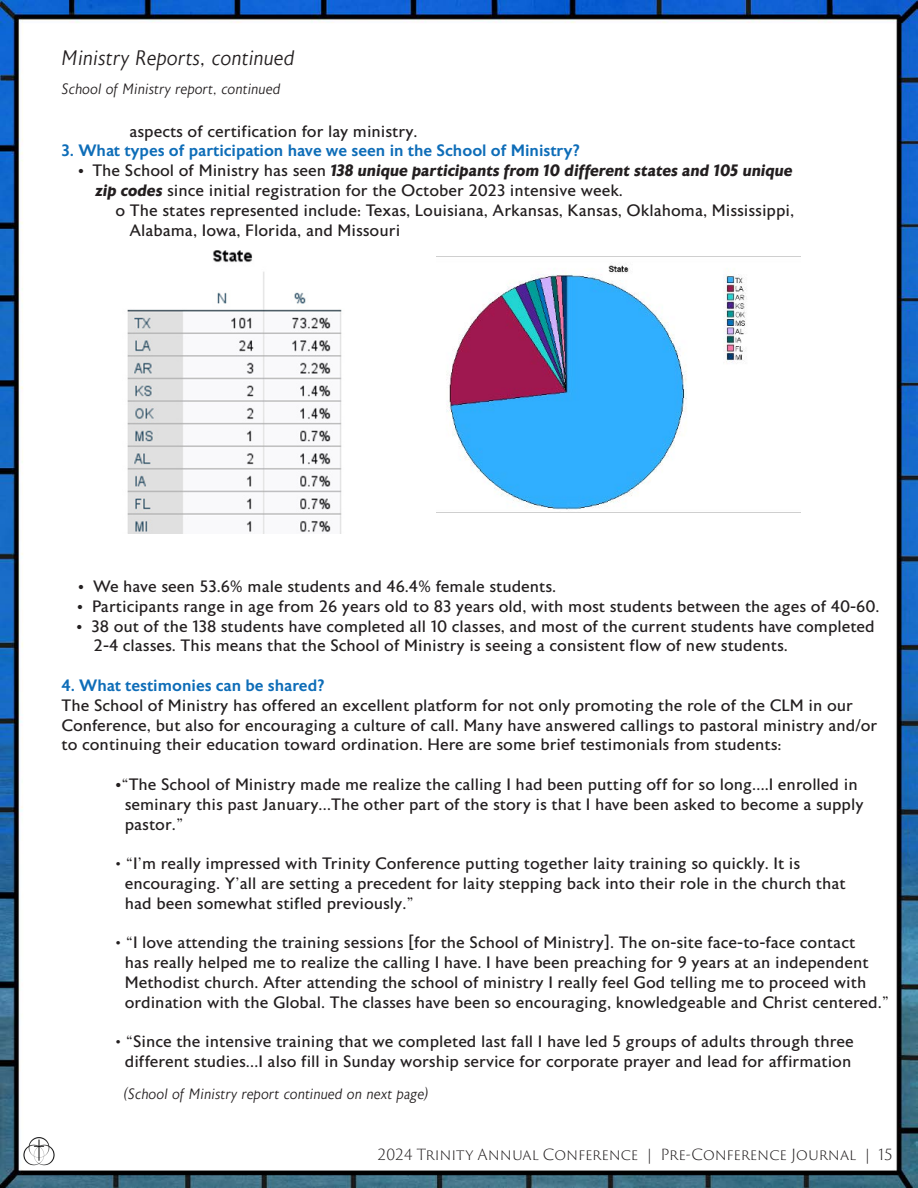
<style>
.page{position:relative;width:918px;height:1188px;background:#fff}
.page>*{position:absolute;margin:0;border:0;box-sizing:border-box;transform-origin:0 0}
.t1{font:italic 300 21px "Astoria Sans";color:#231f20}
.t2{font:16.5px/19.8px "Astoria Sans";color:#231f20}
.t3{font:500 16.5px "Astoria Sans";color:#0e6db8}
.t4{font:italic 300 15px "Astoria Sans";color:#231f20}
.t5{font:300 15px "Trajan Sans Pro";letter-spacing:-.01em;color:#231f20}
.s1{font-weight:800}
.s2{font-weight:700;font-style:italic}
</style>
<div class="page">
<img style="left:0;top:0;width:918px;height:1188px">
<img style="left:23px;top:1135px;width:32px;height:32px">
<img style="left:122px;top:251px;width:227px;height:282px">
<img style="left:436px;top:256px;width:364px;height:257px">
<p class="t1" style="left:62px;top:46px;width:235px">Ministry Reports, continued</p>
<p class="t4" style="left:62px;top:81px;width:220px">School of Ministry report, continued</p>
<p class="t2" style="left:129px;top:122px;width:290px">aspects of certification for lay ministry.</p>
<p class="t3" style="left:62px;top:142px;width:520px">3. What types of participation have we seen in the School of Ministry?</p>
<p class="t2" style="left:95px;top:161px;width:699px;text-indent:-17px"><span class="s1">•</span> The School of Ministry has seen <span class="s2">138 unique participants from 10 different states and 105 unique zip codes</span> since initial registration for the October 2023 intensive week.</p>
<p class="t2" style="left:129px;top:201px;width:666px;text-indent:-14px">o The states represented include: Texas, Louisiana, Arkansas, Kansas, Oklahoma, Mississippi,<br>Alabama, Iowa, Florida, and Missouri</p>
<p class="t2" style="left:78px;top:577px;width:480px"><span class="s1">•</span> We have seen 53.6% male students and 46.4% female students.</p>
<p class="t2" style="left:77px;top:597px;width:804px"><span class="s1">•</span> Participants range in age from 26 years old to 83 years old, with most students between the ages of 40-60.</p>
<p class="t2" style="left:94px;top:617px;width:782px;text-indent:-17px"><span class="s1">•</span> 38 out of the 138 students have completed all 10 classes, and most of the current students have completed<br>2-4 classes. This means that the School of Ministry is seeing a consistent flow of new students.</p>
<p class="t3" style="left:62px;top:676px;width:265px">4. What testimonies can be shared?</p>
<p class="t2" style="left:62px;top:696px;width:818px">The School of Ministry has offered an excellent platform for not only promoting the role of the CLM in our<br>Conference, but also for encouraging a culture of call. Many have answered callings to pastoral ministry and/or to continuing their education toward ordination. Here are some brief testimonials from students:</p>
<p class="t2" style="left:125px;top:775px;width:740px;text-indent:-9px"><span class="s1">•</span>“The School of Ministry made me realize the calling I had been putting off for so long….I enrolled in seminary this past January…The other part of the story is that I have been asked to become a supply pastor.”</p>
<p class="t2" style="left:125px;top:854px;width:722px;text-indent:-9px">• “I’m really impressed with Trinity Conference putting together laity training so quickly. It is encouraging. Y’all are setting a precedent for laity stepping back into their role in the church that had been somewhat stifled previously.”</p>
<p class="t2" style="left:125px;top:933px;width:766px;text-indent:-9px">• “I love attending the training sessions [for the School of Ministry]. The on-site face-to-face contact<br>has really helped me to realize the calling I have. I have been preaching for 9 years at an independent Methodist church. After attending the school of ministry I really feel God telling me to proceed with ordination with the Global. The classes have been so encouraging, knowledgeable and Christ centered.”</p>
<p class="t2" style="left:116px;top:1032px;width:740px;text-align:center">• “Since the intensive training that we completed last fall I have led 5 groups of adults through three different studies…I also fill in Sunday worship service for corporate prayer and lead for affirmation</p>
<p class="t4" style="left:124px;top:1086px;width:306px">(School of Ministry report continued on next page)</p>
<p class="t5" style="left:378px;top:1144px;width:516px">2024 Trinity Annual Conference | Pre-Conference Journal | 15</p>
</div>
